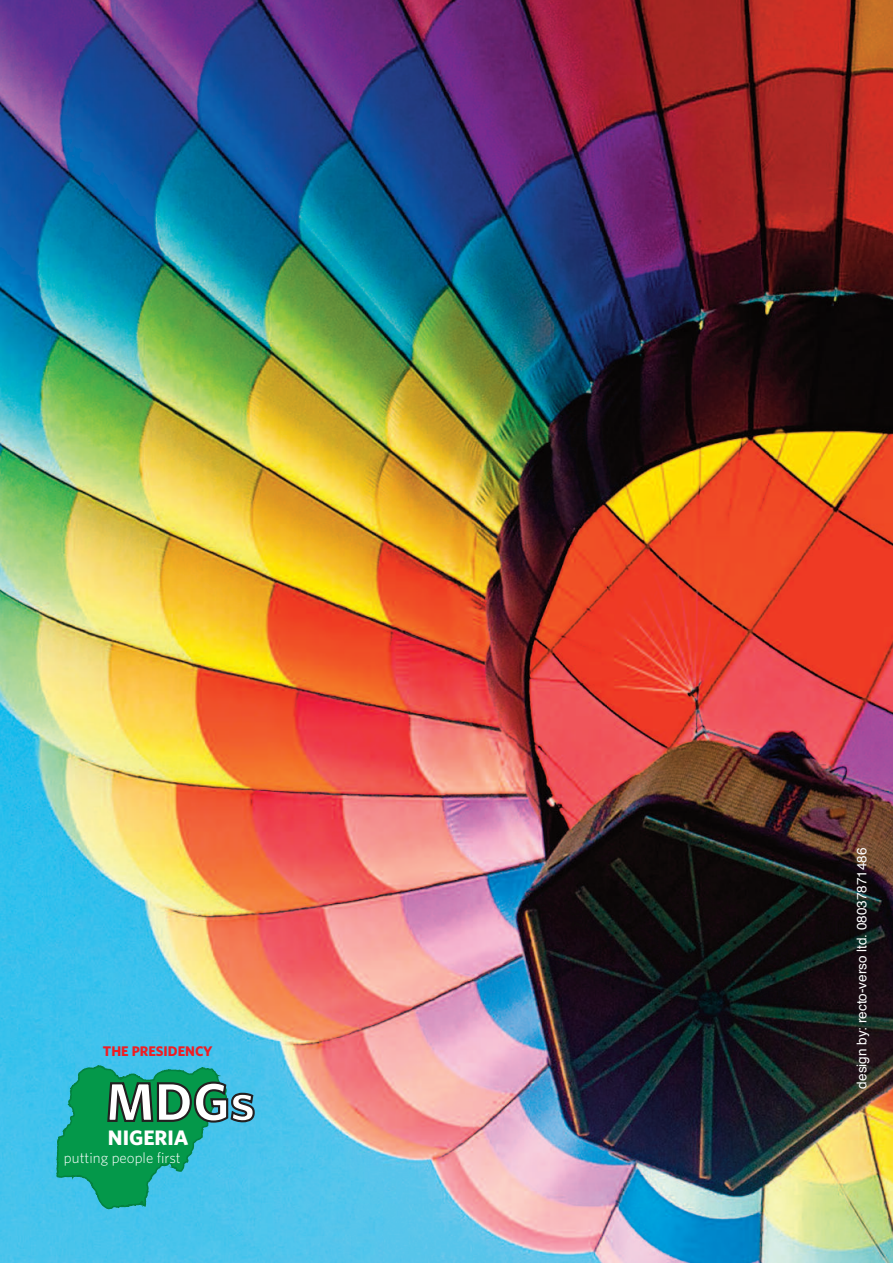
<style>
.page{position:relative;width:893px;height:1263px;background:#fff}
.page>*{position:absolute;margin:0;border:0;box-sizing:border-box;transform-origin:0 0}
.t1{font:700 54.45px "Whitney";color:#fff}
.t2{font:700 21px "Whitney";color:#fff}
.t3{font:300 15px "Whitney";color:#fff}
.t4{font:700 13.95px "Whitney";color:#ee1d23}
.t5{font:13.5px "Helvetica";color:#fff}
</style>
<div class="page">
<img style="left:0;top:0;width:893px;height:1263px">
<svg style="left:56px;top:1064px;width:179px;height:145px;background:#1ca786"></svg>
<p class="t4" style="left:103px;top:1043px;width:111px">THE PRESIDENCY</p>
<h1 class="t1" style="left:106px;top:1069px;width:151px">MDGs</h1>
<h2 class="t2" style="left:108px;top:1125px;width:82px">NIGERIA</h2>
<p class="t3" style="left:64px;top:1149px;width:118px">putting people first</p>
<p class="t5" style="left:856px;top:1088px;width:242px;rotate:-90deg">design by: recto-verso ltd. 08037871486</p>
</div>
